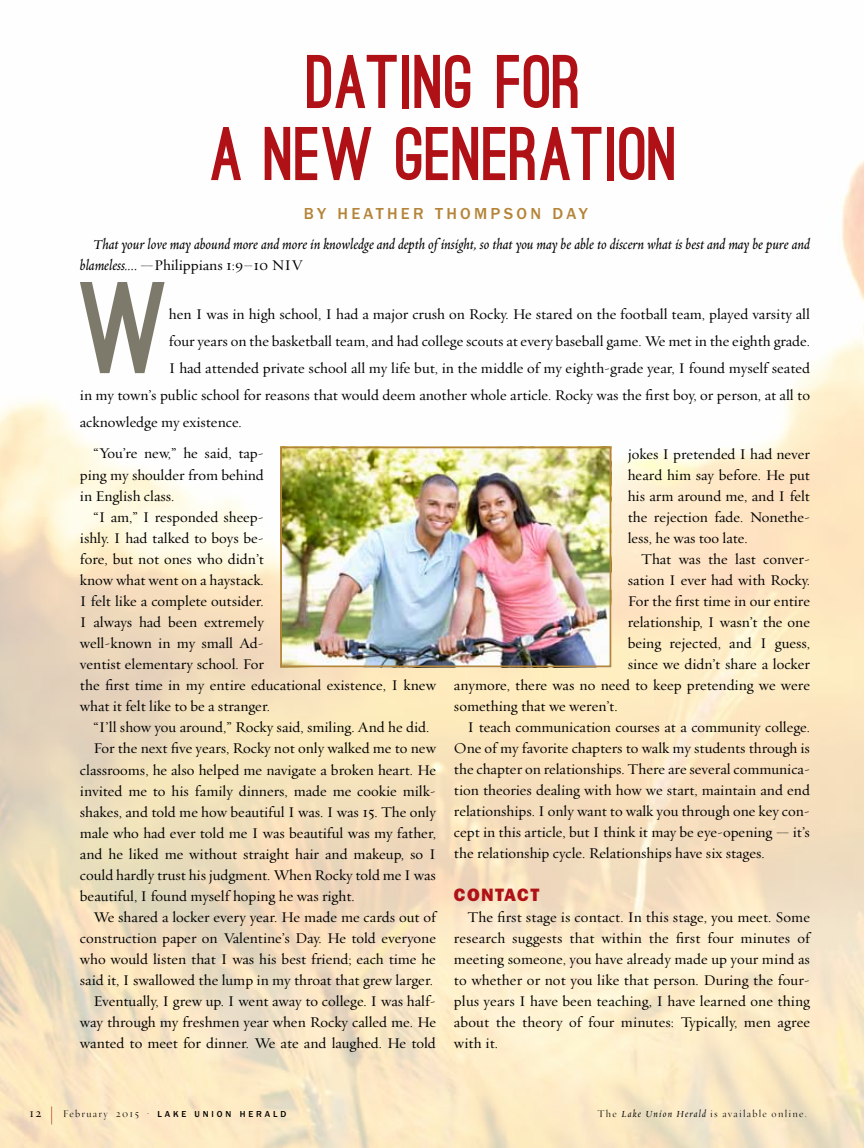
<style>
.page{position:relative;width:864px;height:1148px;background:#fff}
.page>*{position:absolute;margin:0;border:0;box-sizing:border-box;transform-origin:0 0}
.t1{font:900 123.6px "Ostrich Sans";color:#7e7a6b}
.t2{font:900 72px/72px "Ostrich Sans";color:#af1116;text-align:center}
.t3{font:18px "ITC Franklin Gothic Std Hvy";letter-spacing:.075em;color:#af1116}
.t4{font:500 16.5px "ITC Franklin Gothic Std";letter-spacing:.2em;color:#b48438}
.t5{font:15px/21px "Requiem Text";color:#000;text-align:justify}
.t6{font:italic 15px/21px "Requiem Text";color:#000}
.t7{font:10.5px "Requiem Fine";letter-spacing:.12em;color:#000}
.t8{font:500 9px "ITC Franklin Gothic Std";letter-spacing:.32em;color:#000}
.s1{font-style:normal}
.s2{font-family:"Requiem Text";font-weight:400;font-size:12px}
.s3{font-family:"ITC Franklin Gothic Std Bk X Cp";font-weight:400;font-size:18px;color:#a61f12}
.s4{font-family:"Requiem Fine";font-weight:400;font-size:10.5px}
.s5{font-family:"Requiem Display";font-style:italic}
</style>
<div class="page">
<img style="left:0;top:160px;width:864px;height:988px">
<img style="left:283px;top:449px;width:325px;height:215px">
<div style="left:280px;top:446px;width:331px;height:221px;border:2px solid #b48438"></div>
<h2 class="t2" style="left:211px;top:49px;width:469px">DATING FOR<br>A NEW GENERATION</h2>
<p class="t4" style="left:304px;top:204px;width:184px">BY HEATH ER TH OMPS</p>
<p class="t4" style="left:517px;top:204px;width:73px">ON DAY</p>
<p class="t6" style="left:80px;top:233px;width:731px;text-indent:14px">That your love may abound more and more in knowledge and depth of insight, so that you may be able to discern what is best and may be pure and blameless.... —<span class="s1">Philippians 1:9–10 NIV</span></p>
<h1 class="t1" style="left:80px;top:282px;width:90px">W</h1>
<p class="t5" style="left:169px;top:303px;width:643px">hen I was in high school, I had a major crush on Rocky. He stared on the football team, played varsity all</p>
<p class="t5" style="left:169px;top:330px;width:643px">four years on the basketball team, and had college scouts at every baseball game. We met in the eighth grade.</p>
<p class="t5" style="left:169px;top:357px;width:643px">I had attended private school all my life but, in the middle of my eighth-grade year, I found myself seated</p>
<p class="t5" style="left:80px;top:384px;width:732px">in my town’s public school for reasons that would deem another whole article. Rocky was the first boy, or person, at all to</p>
<p class="t5" style="left:80px;top:411px;width:163px">acknowledge my existence.</p>
<p class="t5" style="left:80px;top:442px;width:185px;text-indent:14px">“You’re new,” he said, tap&shy;ping my shoulder from behind in English class.</p>
<p class="t5" style="left:80px;top:506px;width:358px;text-align:left;text-indent:14px">“I am,” I responded sheep-<br>ishly. I had talked to boys be-<br>fore, but not ones who didn’t<br>know what went on a haystack.<br>I felt like a complete outsider.<br>I always had been extremely<br>well-known in my small Ad-<br>ventist elementary school. For<br>the first time in my entire educational existence, I knew what it felt like to be a stranger.</p>
<p class="t5" style="left:93px;top:716px;width:337px">“I’ll show you around,” Rocky said, smiling. And he did.</p>
<p class="t5" style="left:93px;top:737px;width:344px">For the next five years, Rocky not only walked me to new</p>
<p class="t5" style="left:80px;top:758px;width:358px">classrooms, he also helped me navigate a broken heart. He</p>
<p class="t5" style="left:80px;top:779px;width:358px">invited me to his family dinners, made me cookie milk-</p>
<p class="t5" style="left:80px;top:800px;width:358px">shakes, and told me how beautiful I was. I was 15. The only</p>
<p class="t5" style="left:80px;top:821px;width:358px">male who had ever told me I was beautiful was my father,</p>
<p class="t5" style="left:80px;top:843px;width:357px">and he liked me without straight hair and makeup, so I</p>
<p class="t5" style="left:80px;top:864px;width:357px">could hardly trust his judgment. When Rocky told me I was</p>
<p class="t5" style="left:80px;top:885px;width:276px">beautiful, I found myself hoping he was right.</p>
<p class="t5" style="left:93px;top:906px;width:344px">We shared a locker every year. He made me cards out of</p>
<p class="t5" style="left:80px;top:927px;width:358px">construction paper on Valentine’s Day. He told everyone</p>
<p class="t5" style="left:80px;top:948px;width:357px">who would listen that I was his best friend; each time he</p>
<p class="t5" style="left:80px;top:969px;width:354px">said it, I swallowed the lump in my throat that grew larger.</p>
<p class="t5" style="left:93px;top:990px;width:344px">Eventually, I grew up. I went away to college. I was half-</p>
<p class="t5" style="left:80px;top:1011px;width:358px">way through my freshmen year when Rocky called me. He</p>
<p class="t5" style="left:80px;top:1032px;width:357px">wanted to meet for dinner. We ate and laughed. He told</p>
<p class="t5" style="left:628px;top:443px;width:184px">jokes I pretended I had never heard him say before. He put his arm around me, and I felt the rejection fade. Nonethe&shy;less, he was too late.</p>
<p class="t5" style="left:641px;top:548px;width:170px">That was the last conver-</p>
<p class="t5" style="left:628px;top:569px;width:184px">sation I ever had with Rocky.</p>
<p class="t5" style="left:628px;top:590px;width:184px">For the first time in our entire</p>
<p class="t5" style="left:628px;top:611px;width:184px">relationship, I wasn’t the one</p>
<p class="t5" style="left:628px;top:632px;width:184px">being rejected, and I guess,</p>
<p class="t5" style="left:628px;top:653px;width:184px">since we didn’t share a locker</p>
<p class="t5" style="left:454px;top:674px;width:358px">anymore, there was no need to keep pretending we were</p>
<p class="t5" style="left:454px;top:695px;width:165px">something that we weren’t.</p>
<p class="t5" style="left:467px;top:716px;width:344px">I teach communication courses at a community college.</p>
<p class="t5" style="left:454px;top:737px;width:358px">One of my favorite chapters to walk my students through is</p>
<p class="t5" style="left:454px;top:758px;width:358px">the chapter on relationships. There are several communica-</p>
<p class="t5" style="left:454px;top:779px;width:358px">tion theories dealing with how we start, maintain and end</p>
<p class="t5" style="left:454px;top:800px;width:358px">relationships. I only want to walk you through one key con-</p>
<p class="t5" style="left:454px;top:821px;width:358px">cept in this article, but I think it may be eye-opening — it’s</p>
<p class="t5" style="left:454px;top:842px;width:312px">the relationship cycle. Relationships have six stages.</p>
<p class="t3" style="left:454px;top:884px;width:87px">CONTACT</p>
<p class="t5" style="left:454px;top:906px;width:358px;text-indent:14px">The first stage is contact. In this stage, you meet. Some research suggests that within the first four minutes of meeting someone, you have already made up your mind as to whether or not you like that person. During the four&shy;plus years I have been teaching, I have learned one thing about the theory of four minutes: Typically, men agree with it.</p>
<p class="t8" style="left:30px;top:1108px;width:258px"><span class="s2">12</span> <span class="s3">|</span> <span class="s4">February 2015 •</span> LAKE UNION HERAL D</p>
<p class="t7" style="left:597px;top:1106px;width:211px">The <span class="s5">Lake Union Herald</span> is available online.</p>
</div>
